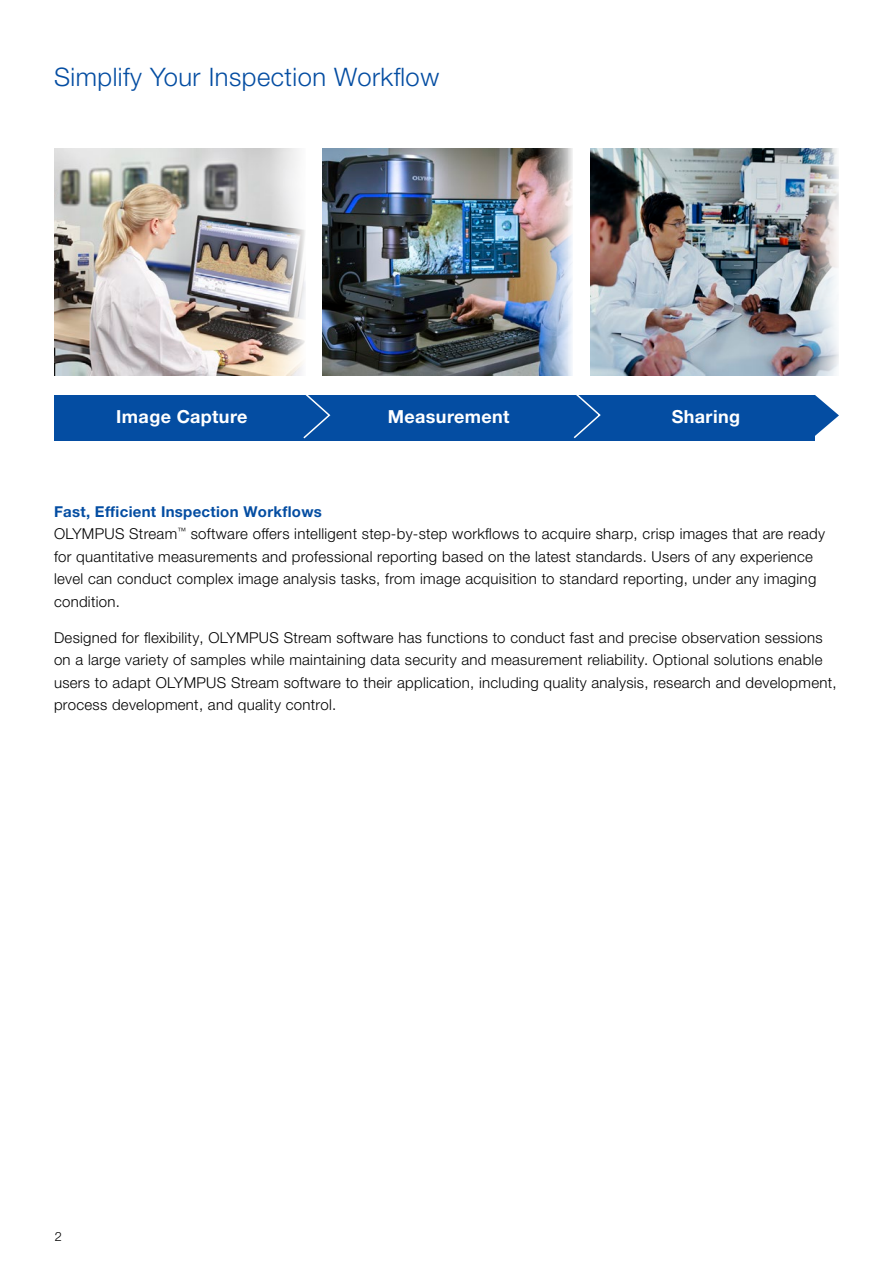
<style>
.page{position:relative;width:893px;height:1263px;background:#fff}
.page>*{position:absolute;margin:0;border:0;box-sizing:border-box;transform-origin:0 0}
.t1{font:300 25.5px "Helvetica Neue LTW1 G";letter-spacing:.02em;color:#044da2}
.Tittle_copy_13pt_15p{font:700 18px "Helvetica Neue LTW1 G";letter-spacing:.02em;color:#fff}
.A{font:300 15px/22.5px "Helvetica Neue LTW1 G";letter-spacing:.02em;color:#000}
.A-2{font:700 15px "Helvetica Neue LTW1 G";letter-spacing:.02em;color:#044da2}
.t2{font:300 12.75px "Helvetica Neue LT Std";color:#000}
</style>
<div class="page">
<img style="left:590px;top:148px;width:249px;height:227px">
<svg style="left:815px;top:395px;width:24px;height:41px"></svg>
<div style="left:54px;top:395px;width:761px;height:46px;background:#044da2"></div>
<svg style="left:573px;top:395px;width:28px;height:44px"></svg>
<svg style="left:303px;top:395px;width:28px;height:44px"></svg>
<img style="left:323px;top:149px;width:250px;height:226px">
<img style="left:54px;top:148px;width:251px;height:227px">
<p class="t1" style="left:54px;top:61px;width:387px">Simplify Your Inspection Workflow</p>
<p class="Tittle_copy_13pt_15p" style="left:116px;top:406px;width:133px">Image Capture</p>
<p class="Tittle_copy_13pt_15p" style="left:388px;top:406px;width:123px">Measurement</p>
<p class="Tittle_copy_13pt_15p" style="left:672px;top:406px;width:70px">Sharing</p>
<p class="A-2" style="left:54px;top:502px;width:269px">Fast, Efficient Inspection Workflows</p>
<p class="A" style="left:54px;top:522px;width:773px">OLYMPUS Stream<sup>™</sup> software offers intelligent step-by-step workflows to acquire sharp, crisp images that are ready for quantitative measurements and professional reporting based on the latest standards. Users of any experience level can conduct complex image analysis tasks, from image acquisition to standard reporting, under any imaging condition.</p>
<p class="A" style="left:54px;top:626px;width:784px">Designed for flexibility, OLYMPUS Stream software has functions to conduct fast and precise observation sessions on a large variety of samples while maintaining data security and measurement reliability. Optional solutions enable users to adapt OLYMPUS Stream software to their application, including quality analysis, research and development, process development, and quality control.</p>
<p class="t2" style="left:55px;top:1229px;width:9px">2</p>
</div>
